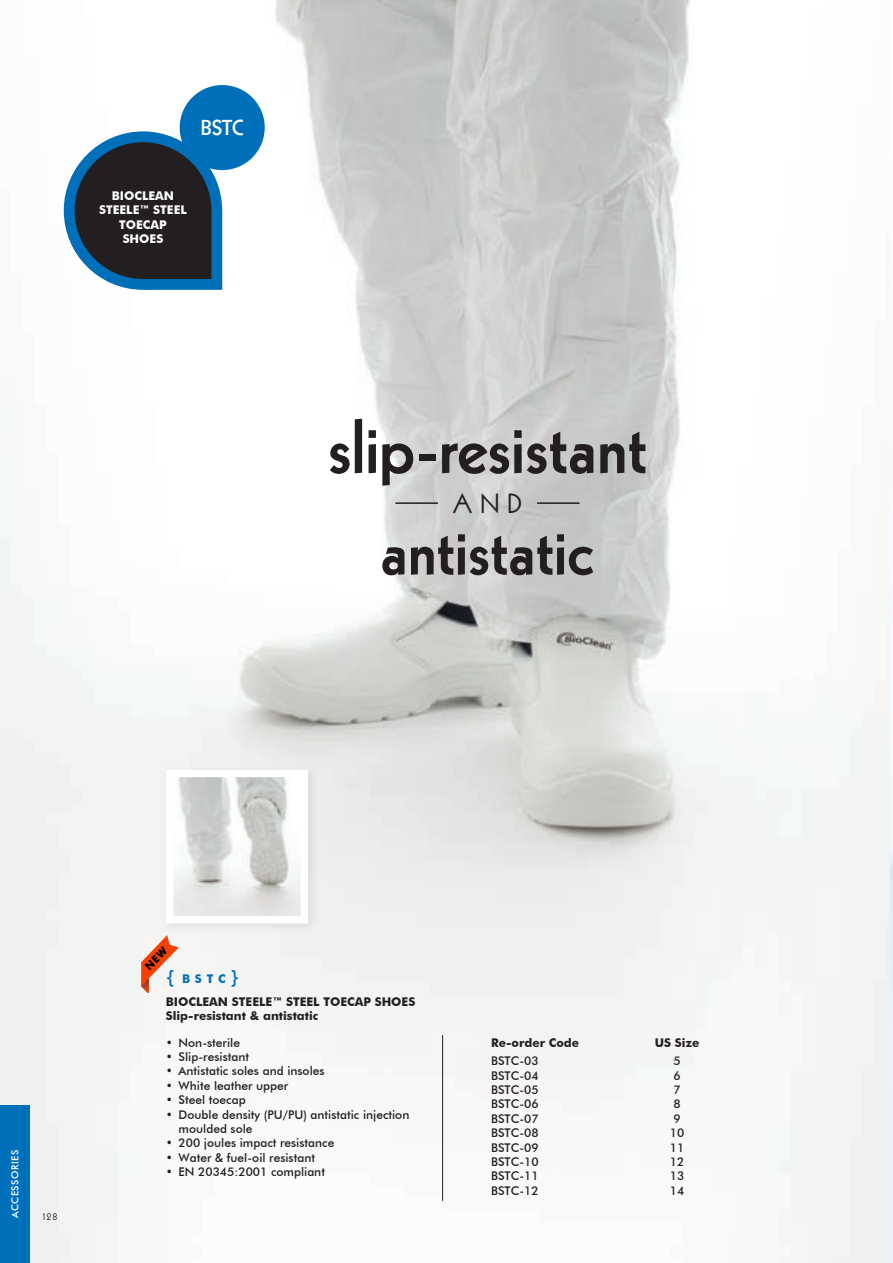
<style>
.page{position:relative;width:893px;height:1263px;background:#fff}
.page>*{position:absolute;margin:0;border:0;box-sizing:border-box;transform-origin:0 0}
.t1{font:800 75px "Kabel";color:#231f20}
.t2{font:800 70.5px "Kabel";color:#231f20}
.t3{font:27px "Kabel";color:#231f20}
.t4{font:800 21px "Kabel";color:#fff}
.Bulletted_List{font:500 12px/14.4px "Futura BT";color:#231f20}
.Bulletted_List-2{font:700 12px "Futura BT";color:#231f20}
.t5{font:700 12px "Futura BT";color:#fff}
.t6{font:700 12px "Futura BT";color:#006fba}
.t7{font:10.5px "Kabel";color:#231f20}
.t8{font:500 9.75px "Futura BT";letter-spacing:.05em;color:#fff}
.s1{font-weight:500;font-size:18px}
</style>
<div class="page">
<img style="left:0;top:0;width:890px;height:1263px">
<div style="left:161px;top:764px;width:158px;height:170px;background:#ebedec"></div>
<img style="left:175px;top:779px;width:124px;height:135px">
<div style="left:166px;top:770px;width:142px;height:153px;border:8px solid #fff"></div>
<hr style="left:442px;top:1035px;width:1px;height:166px;background:#231f20">
<div style="left:180px;top:85px;width:85px;height:85px;background:#006fba;border-radius:50%"></div>
<div style="left:64px;top:131px;width:158px;height:159px;background:#006fba;border-radius:50%"></div>
<div style="left:75px;top:142px;width:136px;height:137px;background:#231f20;border-radius:50%"></div>
<svg style="left:144px;top:212px;width:78px;height:78px"></svg>
<hr style="left:537px;top:502px;width:43px;height:2px;background:#231f20">
<hr style="left:395px;top:502px;width:43px;height:2px;background:#231f20">
<div style="left:0;top:1105px;width:30px;height:158px;background:#006fba"></div>
<svg style="left:141px;top:935px;width:38px;height:59px"></svg>
<p class="t4" style="left:201px;top:116px;width:44px">BSTC</p>
<p class="t5" style="left:112px;top:188px;width:64px">BIOCLEAN</p>
<p class="t5" style="left:99px;top:203px;width:89px">STEELE™ STEEL</p>
<p class="t5" style="left:119px;top:217px;width:49px">TOECAP</p>
<p class="t5" style="left:123px;top:232px;width:42px">SHOES</p>
<p class="t1" style="left:328px;top:403px;width:321px">slip-resistant</p>
<p class="t3" style="left:453px;top:488px;width:71px">AND</p>
<p class="t2" style="left:381px;top:509px;width:215px">antistatic</p>
<p class="t8" style="left:9px;top:1218px;width:70px;rotate:-90deg">ACCESSORIES</p>
<p class="t7" style="left:43px;top:1210px;width:16px">128</p>
<p class="t6" style="left:166px;top:971px;width:75px"><span class="s1">{</span> BSTC<span class="s1">}</span></p>
<p class="Bulletted_List-2" style="left:166px;top:994px;width:251px">BIOCLEAN STEELE™ STEEL TOECAP SHOES</p>
<p class="Bulletted_List-2" style="left:166px;top:1009px;width:154px">Slip-resistant &amp; antistatic</p>
<p class="Bulletted_List" style="left:166px;top:1035px;width:76px">• Non-sterile</p>
<p class="Bulletted_List" style="left:166px;top:1049px;width:85px">• Slip-resistant</p>
<p class="Bulletted_List" style="left:166px;top:1064px;width:160px">• Antistatic soles and insoles</p>
<p class="Bulletted_List" style="left:166px;top:1078px;width:124px">• White leather upper</p>
<p class="Bulletted_List" style="left:166px;top:1092px;width:81px">• Steel toecap</p>
<p class="Bulletted_List" style="left:179px;top:1107px;width:232px;text-indent:-13px">• Double density (PU/PU) antistatic injection moulded sole</p>
<p class="Bulletted_List" style="left:166px;top:1136px;width:170px">• 200 joules impact resistance</p>
<p class="Bulletted_List" style="left:166px;top:1150px;width:151px">• Water &amp; fuel-oil resistant</p>
<p class="Bulletted_List" style="left:166px;top:1164px;width:161px">• EN 20345:2001 compliant</p>
<p class="Bulletted_List-2" style="left:491px;top:1035px;width:89px">Re-order Code</p>
<p class="Bulletted_List-2" style="left:655px;top:1035px;width:46px">US Size</p>
<p class="Bulletted_List" style="left:491px;top:1054px;width:49px">BSTC-03</p>
<p class="Bulletted_List" style="left:673px;top:1054px;width:9px">5</p>
<p class="Bulletted_List" style="left:491px;top:1068px;width:49px">BSTC-04</p>
<p class="Bulletted_List" style="left:673px;top:1068px;width:9px">6</p>
<p class="Bulletted_List" style="left:491px;top:1082px;width:49px">BSTC-05</p>
<p class="Bulletted_List" style="left:673px;top:1082px;width:9px">7</p>
<p class="Bulletted_List" style="left:491px;top:1097px;width:49px">BSTC-06</p>
<p class="Bulletted_List" style="left:673px;top:1097px;width:9px">8</p>
<p class="Bulletted_List" style="left:491px;top:1111px;width:49px">BSTC-07</p>
<p class="Bulletted_List" style="left:673px;top:1111px;width:9px">9</p>
<p class="Bulletted_List" style="left:491px;top:1126px;width:49px">BSTC-08</p>
<p class="Bulletted_List" style="left:670px;top:1126px;width:16px">10</p>
<p class="Bulletted_List" style="left:491px;top:1140px;width:49px">BSTC-09</p>
<p class="Bulletted_List" style="left:670px;top:1140px;width:16px">11</p>
<p class="Bulletted_List" style="left:491px;top:1154px;width:49px">BSTC-10</p>
<p class="Bulletted_List" style="left:670px;top:1154px;width:16px">12</p>
<p class="Bulletted_List" style="left:491px;top:1169px;width:49px">BSTC-11</p>
<p class="Bulletted_List" style="left:670px;top:1169px;width:16px">13</p>
<p class="Bulletted_List" style="left:491px;top:1183px;width:49px">BSTC-12</p>
<p class="Bulletted_List" style="left:670px;top:1183px;width:16px">14</p>
</div>
